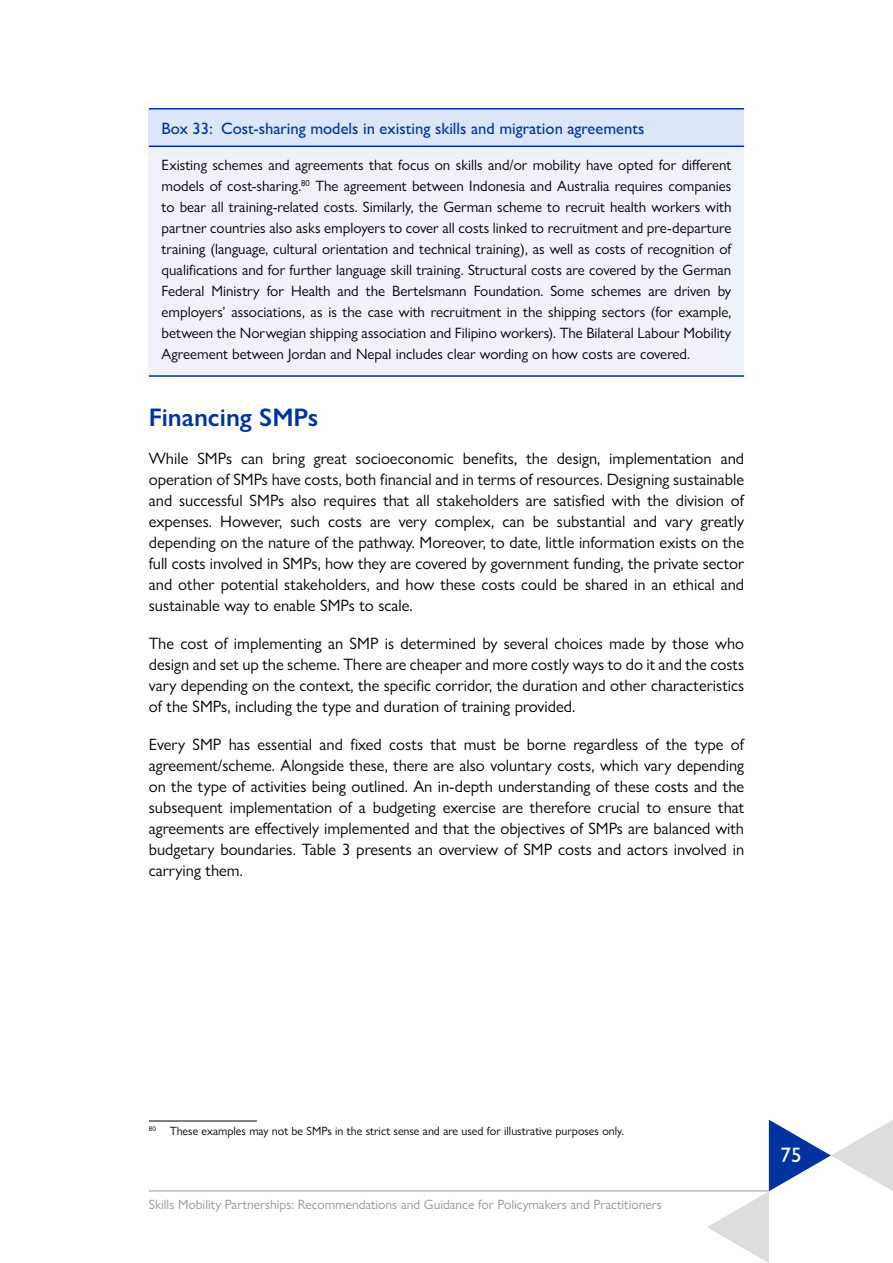
<style>
.page{position:relative;width:893px;height:1263px;background:#fff}
.page>*{position:absolute;margin:0;border:0;box-sizing:border-box;transform-origin:0 0}
.t1{font:600 25.5px "Gill Sans Nova";color:#0033a0}
.t2{font:500 21px "Gill Sans Nova";color:#fff}
.t3{font:16.5px/21px "Gill Sans Nova";color:#000;text-align:justify}
.t4{font:500 16.5px "Gill Sans Nova";color:#0033a0}
.t5{font:15px/21px "Gill Sans Nova";color:#000;text-align:justify}
.t6{font:13.5px "Gill Sans Nova";color:#939598}
.t7{font:12px "Gill Sans Nova";color:#000}
</style>
<div class="page">
<div style="left:149px;top:109px;width:595px;height:37px;background:#dce6f8"></div>
<div style="left:149px;top:146px;width:595px;height:230px;background:#edf2fb"></div>
<hr style="left:149px;top:108px;width:595px;height:2px;background:#0033a0">
<hr style="left:149px;top:146px;width:595px;height:1px;background:#0033a0">
<hr style="left:149px;top:375px;width:595px;height:2px;background:#0033a0">
<hr style="left:149px;top:1121px;width:108px;height:1px;background:#000">
<hr style="left:149px;top:1190px;width:620px;height:1px;background:#939598">
<svg style="left:707px;top:1120px;width:186px;height:143px"></svg>
<p class="t4" style="left:162px;top:118px;width:484px">Box 33: Cost-sharing models in existing skills and migration agreements</p>
<p class="t5" style="left:162px;top:154px;width:571px">Existing schemes and agreements that focus on skills and/or mobility have opted for different models of cost-sharing.<sup>80</sup> The agreement between Indonesia and Australia requires companies to bear all training-related costs. Similarly, the German scheme to recruit health workers with partner countries also asks employers to cover all costs linked to recruitment and pre-departure training (language, cultural orientation and technical training), as well as costs of recognition of qualifications and for further language skill training. Structural costs are covered by the German Federal Ministry for Health and the Bertelsmann Foundation. Some schemes are driven by employers’ associations, as is the case with recruitment in the shipping sectors (for example, between the Norwegian shipping association and Filipino workers). The Bilateral Labour Mobility Agreement between Jordan and Nepal includes clear wording on how costs are covered.</p>
<h1 class="t1" style="left:149px;top:402px;width:171px">Financing SMPs</h1>
<p class="t3" style="left:149px;top:448px;width:597px">While SMPs can bring great socioeconomic benefits, the design, implementation and operation of SMPs have costs, both financial and in terms of resources. Designing sustainable and successful SMPs also requires that all stakeholders are satisfied with the division of expenses. However, such costs are very complex, can be substantial and vary greatly depending on the nature of the pathway. Moreover, to date, little information exists on the full costs involved in SMPs, how they are covered by government funding, the private sector and other potential stakeholders, and how these costs could be shared in an ethical and sustainable way to enable SMPs to scale.</p>
<p class="t3" style="left:149px;top:633px;width:597px">The cost of implementing an SMP is determined by several choices made by those who design and set up the scheme. There are cheaper and more costly ways to do it and the costs vary depending on the context, the specific corridor, the duration and other characteristics of the SMPs, including the type and duration of training provided.</p>
<p class="t3" style="left:149px;top:734px;width:597px">Every SMP has essential and fixed costs that must be borne regardless of the type of agreement/scheme. Alongside these, there are also voluntary costs, which vary depending on the type of activities being outlined. An in-depth understanding of these costs and the subsequent implementation of a budgeting exercise are therefore crucial to ensure that agreements are effectively implemented and that the objectives of SMPs are balanced with budgetary boundaries. Table 3 presents an overview of SMP costs and actors involved in carrying them.</p>
<p class="t7" style="left:149px;top:1124px;width:477px"><sup>80</sup> These examples may not be SMPs in the strict sense and are used for illustrative purposes only.</p>
<p class="t6" style="left:149px;top:1196px;width:514px">Skills Mobility Partnerships: Recommendations and Guidance for Policymakers and Practitioners</p>
<p class="t2" style="left:780px;top:1142px;width:22px">75</p>
</div>
